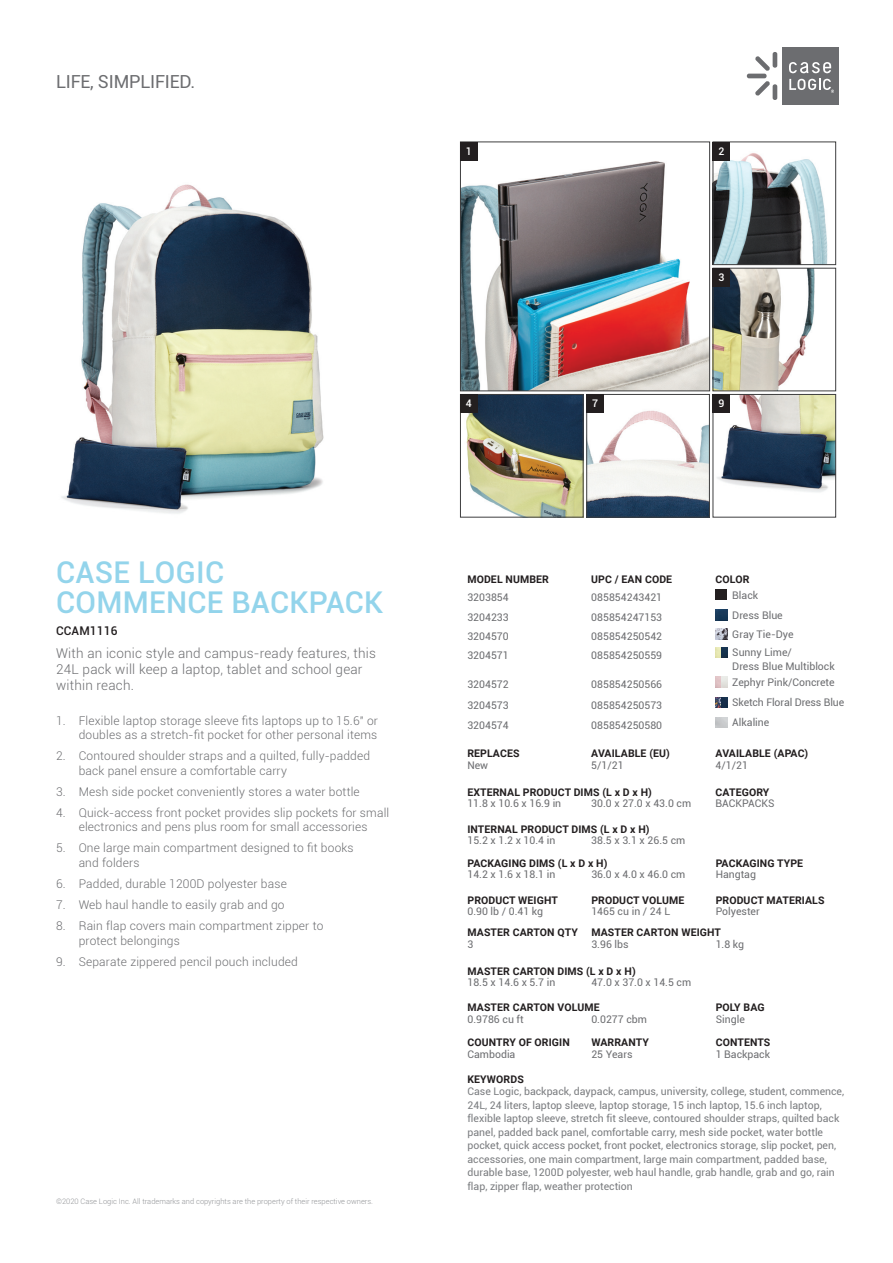
<style>
.page{position:relative;width:893px;height:1263px;background:#fff}
.page>*{position:absolute;margin:0;border:0;box-sizing:border-box;transform-origin:0 0}
.t1{font:500 30px/30px "Roboto";letter-spacing:.01em;color:#93d4eb}
.t2{font:18px "Roboto";letter-spacing:-.01em;color:#6c6d70}
.t3{font:300 13.5px/16.2px "Roboto";letter-spacing:.015em;color:#6c6d70}
.t4{font:300 12px/14.4px "Roboto";letter-spacing:.015em;color:#6c6d70}
.t5{font:500 12px "Roboto";letter-spacing:.01em;color:#231f20}
.t6{font:10.5px/13.5px "Roboto";color:#7a7c7f}
.t7{font:10.5px/13.5px "Roboto";color:#6c6d70}
.t8{font:700 10.5px "Roboto";letter-spacing:.01em;color:#231f20}
.t9{font:500 10.5px "Roboto";color:#fff}
.t10{font:300 7.5px "Roboto";color:#939598}
</style>
<div class="page">
<div style="left:782px;top:47px;width:57px;height:58px;background:#6c6d70"></div>
<svg style="left:747px;top:52px;width:30px;height:48px"></svg>
<svg style="left:789px;top:62px;width:42px;height:11px"></svg>
<svg style="left:789px;top:79px;width:45px;height:14px"></svg>
<img style="left:61px;top:184px;width:263px;height:330px">
<div style="left:716px;top:589px;width:11px;height:11px;background:#231f20"></div>
<svg style="left:716px;top:609px;width:11px;height:11px"></svg>
<svg style="left:716px;top:628px;width:11px;height:11px"></svg>
<svg style="left:716px;top:647px;width:11px;height:11px"></svg>
<svg style="left:716px;top:677px;width:11px;height:10px"></svg>
<svg style="left:716px;top:697px;width:11px;height:11px"></svg>
<svg style="left:716px;top:717px;width:11px;height:11px"></svg>
<img style="left:462px;top:160px;width:246px;height:229px">
<div style="left:460px;top:142px;width:250px;height:249px;border:1px solid #3e3e3f"></div>
<img style="left:715px;top:153px;width:113px;height:110px">
<div style="left:713px;top:142px;width:123px;height:123px;border:1px solid #3e3e3f"></div>
<img style="left:715px;top:270px;width:100px;height:119px">
<div style="left:713px;top:268px;width:123px;height:123px;border:1px solid #3e3e3f"></div>
<img style="left:466px;top:396px;width:115px;height:119px">
<div style="left:460px;top:394px;width:123px;height:123px;border:1px solid #3e3e3f"></div>
<img style="left:588px;top:410px;width:120px;height:105px">
<div style="left:586px;top:394px;width:124px;height:123px;border:1px solid #3e3e3f"></div>
<img style="left:717px;top:396px;width:117px;height:96px">
<div style="left:713px;top:394px;width:123px;height:123px;border:1px solid #3e3e3f"></div>
<div style="left:460px;top:142px;width:18px;height:18px;background:#231f20"></div>
<div style="left:713px;top:142px;width:17px;height:18px;background:#231f20"></div>
<div style="left:713px;top:268px;width:17px;height:19px;background:#231f20"></div>
<div style="left:713px;top:394px;width:17px;height:19px;background:#231f20"></div>
<div style="left:586px;top:394px;width:18px;height:19px;background:#231f20"></div>
<div style="left:460px;top:394px;width:18px;height:19px;background:#231f20"></div>
<h2 class="t2" style="left:56px;top:69px;width:141px">LIFE, SIMPLIFIED.</h2>
<h1 class="t1" style="left:56px;top:557px;width:329px">CASE LOGIC<br>COMMENCE BACKPACK</h1>
<p class="t5" style="left:56px;top:622px;width:63px">CCAM1116</p>
<p class="t3" style="left:56px;top:644px;width:321px">With an iconic style and campus-ready features, this<br>24L pack will keep a laptop, tablet and school gear within reach.</p>
<p class="t4" style="left:56px;top:713px;width:323px;text-align:right">1. Flexible laptop storage sleeve fits laptops up to 15.6" or doubles as a stretch-fit pocket for other personal items</p>
<p class="t4" style="left:79px;top:748px;width:293px;text-indent:-22px">2. Contoured shoulder straps and a quilted, fully-padded back panel ensure a comfortable carry</p>
<p class="t4" style="left:56px;top:784px;width:305px">3. Mesh side pocket conveniently stores a water bottle</p>
<p class="t4" style="left:56px;top:805px;width:335px;text-align:center">4. Quick-access front pocket provides slip pockets for small electronics and pens plus room for small accessories</p>
<p class="t4" style="left:79px;top:840px;width:277px;text-indent:-22px">5. One large main compartment designed to fit books and folders</p>
<p class="t4" style="left:56px;top:876px;width:232px">6. Padded, durable 1200D polyester base</p>
<p class="t4" style="left:56px;top:897px;width:230px">7. Web haul handle to easily grab and go</p>
<p class="t4" style="left:79px;top:918px;width:246px;text-indent:-22px">8. Rain flap covers main compartment zipper to protect belongings</p>
<p class="t4" style="left:56px;top:954px;width:243px">9. Separate zippered pencil pouch included</p>
<p class="t10" style="left:56px;top:1196px;width:318px">©2020 Case Logic Inc. All trademarks and copyrights are the property of their respective owners.</p>
<p class="t9" style="left:466px;top:144px;width:7px">1</p>
<p class="t9" style="left:718px;top:144px;width:7px">2</p>
<p class="t9" style="left:718px;top:270px;width:7px">3</p>
<p class="t9" style="left:466px;top:396px;width:7px">4</p>
<p class="t9" style="left:592px;top:396px;width:7px">7</p>
<p class="t9" style="left:718px;top:396px;width:7px">9</p>
<p class="t8" style="left:467px;top:572px;width:83px">MODEL NUMBER</p>
<p class="t8" style="left:591px;top:572px;width:82px">UPC / EAN CODE</p>
<p class="t8" style="left:716px;top:572px;width:35px">COLOR</p>
<p class="t7" style="left:467px;top:590px;width:43px">3203854</p>
<p class="t7" style="left:591px;top:590px;width:72px">085854243421</p>
<p class="t7" style="left:732px;top:588px;width:27px">Black</p>
<p class="t7" style="left:467px;top:610px;width:43px">3204233</p>
<p class="t7" style="left:591px;top:610px;width:72px">085854247153</p>
<p class="t7" style="left:732px;top:608px;width:52px">Dress Blue</p>
<p class="t7" style="left:467px;top:629px;width:43px">3204570</p>
<p class="t7" style="left:591px;top:629px;width:72px">085854250542</p>
<p class="t7" style="left:732px;top:627px;width:63px">Gray Tie-Dye</p>
<p class="t7" style="left:467px;top:648px;width:43px">3204571</p>
<p class="t7" style="left:591px;top:648px;width:72px">085854250559</p>
<p class="t7" style="left:732px;top:646px;width:104px">Sunny Lime/<br>Dress Blue Multiblock</p>
<p class="t7" style="left:467px;top:677px;width:43px">3204572</p>
<p class="t7" style="left:591px;top:677px;width:72px">085854250566</p>
<p class="t7" style="left:732px;top:675px;width:104px">Zephyr Pink/Concrete</p>
<p class="t7" style="left:467px;top:698px;width:43px">3204573</p>
<p class="t7" style="left:591px;top:698px;width:72px">085854250573</p>
<p class="t7" style="left:732px;top:696px;width:114px">Sketch Floral Dress Blue</p>
<p class="t7" style="left:467px;top:718px;width:43px">3204574</p>
<p class="t7" style="left:591px;top:718px;width:72px">085854250580</p>
<p class="t7" style="left:732px;top:715px;width:39px">Alkaline</p>
<p class="t8" style="left:467px;top:746px;width:54px">REPLACES</p>
<p class="t8" style="left:591px;top:746px;width:80px">AVAILABLE (EU)</p>
<p class="t8" style="left:716px;top:746px;width:94px">AVAILABLE (APAC)</p>
<p class="t7" style="left:467px;top:758px;width:22px">New</p>
<p class="t7" style="left:591px;top:758px;width:34px">5/1/21</p>
<p class="t7" style="left:716px;top:758px;width:34px">4/1/21</p>
<p class="t8" style="left:467px;top:785px;width:186px">EXTERNAL PRODUCT DIMS (L x D x H)</p>
<p class="t8" style="left:716px;top:785px;width:55px">CATEGORY</p>
<p class="t7" style="left:467px;top:796px;width:95px">11.8 x 10.6 x 16.9 in</p>
<p class="t7" style="left:591px;top:796px;width:101px">30.0 x 27.0 x 43.0 cm</p>
<p class="t7" style="left:716px;top:796px;width:60px">BACKPACKS</p>
<p class="t8" style="left:467px;top:821px;width:184px">INTERNAL PRODUCT DIMS (L x D x H)</p>
<p class="t7" style="left:467px;top:833px;width:89px">15.2 x 1.2 x 10.4 in</p>
<p class="t7" style="left:591px;top:833px;width:96px">38.5 x 3.1 x 26.5 cm</p>
<p class="t8" style="left:467px;top:856px;width:141px">PACKAGING DIMS (L x D x H)</p>
<p class="t8" style="left:716px;top:856px;width:89px">PACKAGING TYPE</p>
<p class="t7" style="left:467px;top:867px;width:89px">14.2 x 1.6 x 18.1 in</p>
<p class="t7" style="left:591px;top:867px;width:96px">36.0 x 4.0 x 46.0 cm</p>
<p class="t7" style="left:716px;top:867px;width:42px">Hangtag</p>
<p class="t8" style="left:467px;top:892px;width:92px">PRODUCT WEIGHT</p>
<p class="t8" style="left:591px;top:892px;width:94px">PRODUCT VOLUME</p>
<p class="t8" style="left:716px;top:892px;width:110px">PRODUCT MATERIALS</p>
<p class="t7" style="left:467px;top:904px;width:77px">0.90 lb / 0.41 kg</p>
<p class="t7" style="left:591px;top:904px;width:80px">1465 cu in / 24 L</p>
<p class="t7" style="left:716px;top:904px;width:46px">Polyester</p>
<p class="t8" style="left:467px;top:925px;width:112px">MASTER CARTON QTY</p>
<p class="t8" style="left:591px;top:925px;width:131px">MASTER CARTON WEIGHT</p>
<p class="t7" style="left:467px;top:937px;width:7px">3</p>
<p class="t7" style="left:591px;top:937px;width:39px">3.96 lbs</p>
<p class="t7" style="left:716px;top:937px;width:30px">1.8 kg</p>
<p class="t8" style="left:467px;top:964px;width:170px">MASTER CARTON DIMS (L x D x H)</p>
<p class="t7" style="left:467px;top:975px;width:89px">18.5 x 14.6 x 5.7 in</p>
<p class="t7" style="left:591px;top:975px;width:101px">47.0 x 37.0 x 14.5 cm</p>
<p class="t8" style="left:467px;top:1000px;width:134px">MASTER CARTON VOLUME</p>
<p class="t8" style="left:716px;top:1000px;width:50px">POLY BAG</p>
<p class="t7" style="left:467px;top:1012px;width:58px">0.9786 cu ft</p>
<p class="t7" style="left:591px;top:1012px;width:57px">0.0277 cbm</p>
<p class="t7" style="left:716px;top:1012px;width:31px">Single</p>
<p class="t8" style="left:467px;top:1035px;width:104px">COUNTRY OF ORIGIN</p>
<p class="t8" style="left:591px;top:1035px;width:59px">WARRANTY</p>
<p class="t8" style="left:716px;top:1035px;width:56px">CONTENTS</p>
<p class="t7" style="left:467px;top:1047px;width:49px">Cambodia</p>
<p class="t7" style="left:591px;top:1047px;width:43px">25 Years</p>
<p class="t7" style="left:716px;top:1047px;width:56px">1 Backpack</p>
<p class="t8" style="left:467px;top:1072px;width:58px">KEYWORDS</p>
<p class="t6" style="left:467px;top:1084px;width:378px">Case Logic, backpack, daypack, campus, university, college, student, commence, 24L, 24 liters, laptop sleeve, laptop storage, 15 inch laptop, 15.6 inch laptop, flexible laptop sleeve, stretch fit sleeve, contoured shoulder straps, quilted back panel, padded back panel, comfortable carry, mesh side pocket, water bottle pocket, quick access pocket, front pocket, electronics storage, slip pocket, pen, accessories, one main compartment, large main compartment, padded base, durable base, 1200D polyester, web haul handle, grab handle, grab and go, rain flap, zipper flap, weather protection</p>
</div>
